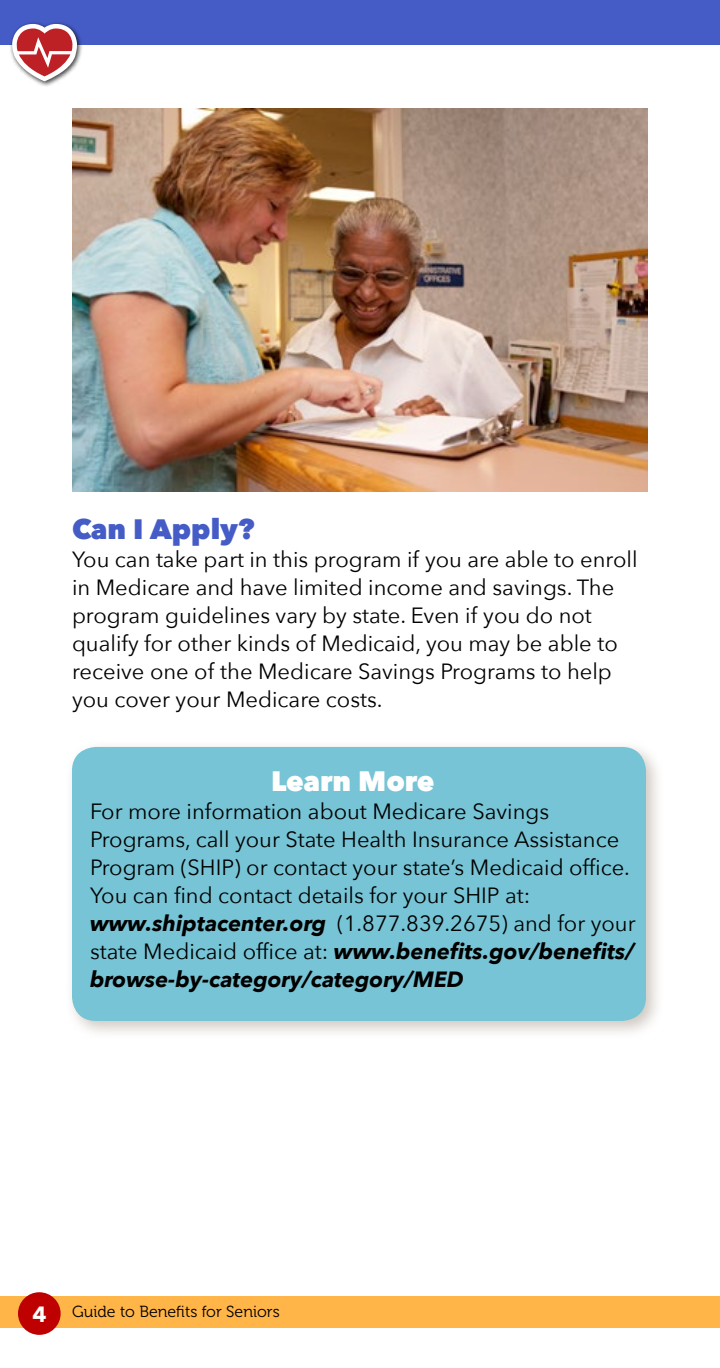
<style>
.page{position:relative;width:720px;height:1368px;background:#fff}
.page>*{position:absolute;margin:0;border:0;box-sizing:border-box;transform-origin:0 0}
.t1{font:800 28px "Avenir Next";color:#455cc7}
.t2{font:800 28px "Avenir Next";color:#fff}
.t3{font:22px/28px "Avenir Next";color:#000}
.t4{font:16px "Museo 300";color:#000}
.s1{font-weight:700;font-style:italic}
.s2{font-family:"Avenir Next";font-weight:700;font-size:22px;color:#fff}
</style>
<div class="page">
<div style="left:0;top:1296px;width:720px;height:32px;background:#ffb547"></div>
<div style="left:18px;top:1292px;width:43px;height:43px;background:#bf0000;border-radius:50%"></div>
<div style="left:0;top:0;width:720px;height:44px;background:#455cc7"></div>
<hr style="left:719px;top:349px;width:1px;height:91px;background:#455cc7">
<div style="left:65px;top:740px;width:600px;height:299px;background:#c1b8af;opacity:.75"></div>
<div style="left:72px;top:747px;width:574px;height:274px;background:#76c4d5;border-radius:24px"></div>
<div style="left:9px;top:21px;width:74px;height:66px;background:#000;opacity:.75"></div>
<svg style="left:12px;top:24px;width:65px;height:57px"></svg>
<img style="left:72px;top:108px;width:575px;height:384px">
<p class="t1" style="left:72px;top:512px;width:184px">Can I Apply?</p>
<p class="t3" style="left:72px;top:545px;width:567px">You can take part in this program if you are able to enroll in Medicare and have limited income and savings. The program guidelines vary by state. Even if you do not qualify for other kinds of Medicaid, you may be able to receive one of the Medicare Savings Programs to help you cover your Medicare costs.</p>
<p class="t2" style="left:271px;top:764px;width:165px">Learn More</p>
<p class="t3" style="left:90px;top:797px;width:547px">For more information about Medicare Savings Programs, call your State Health Insurance Assistance Program (SHIP) or contact your state’s Medicaid office.<br>You can find contact details for your SHIP at: <span class="s1">www.shiptacenter.org</span> (1.877.839.2675) and for your state Medicaid office at: <span class="s1">www.benefits.gov/benefits/ browse-by-category/category/MED</span></p>
<p class="t4" style="left:32px;top:1303px;width:249px"><span class="s2">4</span> Guide to Benefits for Seniors</p>
</div>
